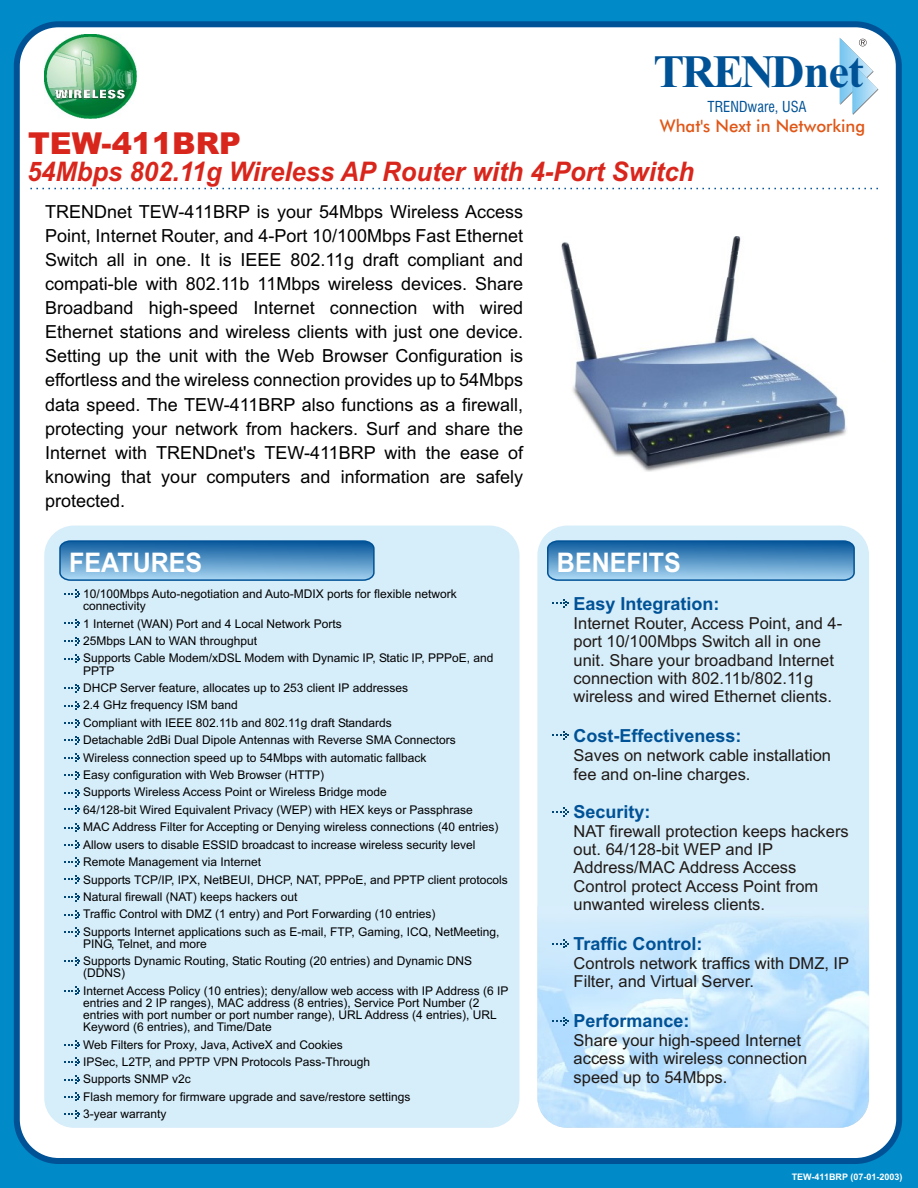
<style>
.page{position:relative;width:918px;height:1188px;background:#008ac7}
.page>*{position:absolute;margin:0;border:0;box-sizing:border-box;transform-origin:0 0}
.t1{font:700 46.35px "Times New Roman";letter-spacing:-.05em;color:#005296}
.t2{font:900 30.3px "Arial";color:#d9261c}
.t3{font:italic 700 27px "Arial";color:#d9261c;scale:.95 1}
.t4{font:700 27px "Arial";color:#fff;scale:.93 1}
.t5{font:18px/24.2px "Arial";color:#000;text-align:justify}
.t6{font:700 18px "Arial";color:#005296}
.t7{font:17.4px "Futura Md BT";color:#e05717}
.t8{font:16.5px/18.5px "Arial";color:#1f1a17}
.t9{font:700 14.7px "Swis 721 Cn BT";color:#005296}
.t10{font:12px/17.4px "Arial";color:#000}
.t11{font:700 9px "Arial";color:#fff}
</style>
<div class="page">
<div style="left:14px;top:21px;width:888px;height:1143px;background:#fff;border:6px solid #005296;border-radius:42px"></div>
<div style="left:537px;top:526px;width:332px;height:602px;background:#d6edfa;border-radius:30px"></div>
<img style="left:537px;top:919px;width:332px;height:209px">
<div style="left:44px;top:526px;width:475px;height:602px;background:#d6edfa;border-radius:30px"></div>
<svg style="left:547px;top:540px;width:308px;height:41px;background:#5392c4"></svg>
<svg style="left:59px;top:540px;width:316px;height:41px;background:#5392c4"></svg>
<svg style="left:30px;top:188px;width:848px;height:1px"></svg>
<svg style="left:64px;top:589px;width:16px;height:9px"></svg>
<svg style="left:553px;top:599px;width:16px;height:9px"></svg>
<svg style="left:64px;top:619px;width:16px;height:9px"></svg>
<svg style="left:64px;top:637px;width:16px;height:9px"></svg>
<svg style="left:64px;top:654px;width:16px;height:9px"></svg>
<svg style="left:64px;top:684px;width:16px;height:9px"></svg>
<svg style="left:64px;top:701px;width:16px;height:9px"></svg>
<svg style="left:64px;top:719px;width:16px;height:9px"></svg>
<svg style="left:64px;top:736px;width:16px;height:9px"></svg>
<svg style="left:64px;top:753px;width:16px;height:9px"></svg>
<svg style="left:64px;top:771px;width:16px;height:9px"></svg>
<svg style="left:64px;top:789px;width:16px;height:9px"></svg>
<svg style="left:64px;top:805px;width:16px;height:9px"></svg>
<svg style="left:64px;top:823px;width:16px;height:9px"></svg>
<svg style="left:64px;top:840px;width:16px;height:9px"></svg>
<svg style="left:64px;top:858px;width:16px;height:8px"></svg>
<svg style="left:64px;top:875px;width:16px;height:9px"></svg>
<svg style="left:64px;top:893px;width:16px;height:9px"></svg>
<svg style="left:64px;top:910px;width:16px;height:9px"></svg>
<svg style="left:64px;top:927px;width:16px;height:9px"></svg>
<svg style="left:64px;top:957px;width:16px;height:9px"></svg>
<svg style="left:64px;top:986px;width:16px;height:9px"></svg>
<svg style="left:64px;top:1040px;width:16px;height:9px"></svg>
<svg style="left:64px;top:1057px;width:16px;height:9px"></svg>
<svg style="left:64px;top:1075px;width:16px;height:9px"></svg>
<svg style="left:64px;top:1092px;width:16px;height:9px"></svg>
<svg style="left:64px;top:1110px;width:16px;height:9px"></svg>
<svg style="left:553px;top:731px;width:16px;height:9px"></svg>
<svg style="left:553px;top:808px;width:16px;height:8px"></svg>
<svg style="left:553px;top:939px;width:16px;height:9px"></svg>
<svg style="left:553px;top:1017px;width:16px;height:9px"></svg>
<img style="left:561px;top:237px;width:286px;height:235px">
<svg style="left:840px;top:38px;width:38px;height:77px"></svg>
<img style="left:44px;top:34px;width:93px;height:85px">
<h1 class="t1" style="left:653px;top:55px;width:212px">TRENDnet</h1>
<p class="t9" style="left:708px;top:100px;width:101px">TRENDware, USA</p>
<h3 class="t7" style="left:660px;top:119px;width:207px">What's Next in Networking</h3>
<h2 class="t2" style="left:28px;top:132px;width:215px">TEW-411BRP</h2>
<h3 class="t3" style="left:27px;top:162px;width:704px">54Mbps 802.11g Wireless AP Router with 4-Port Switch</h3>
<p class="t5" style="left:45px;top:201px;width:480px">TRENDnet TEW-411BRP is your 54Mbps Wireless Access Point, Internet Router, and 4-Port 10/100Mbps Fast Ethernet Switch all in one. It is IEEE 802.11g draft compliant and compati-ble with 802.11b 11Mbps wireless devices. Share Broadband high-speed Internet connection with wired Ethernet stations and wireless clients with just one device.<br>Setting up the unit with the Web Browser Configuration is effortless and the wireless connection provides up to 54Mbps data speed. The TEW-411BRP also functions as a firewall, protecting your network from hackers. Surf and share the Internet with TRENDnet's TEW-411BRP with the ease of knowing that your computers and information are safely protected.</p>
<h3 class="t4" style="left:69px;top:552px;width:145px">FEATURES</h3>
<h3 class="t4" style="left:557px;top:552px;width:135px">BENEFITS</h3>
<p class="t10" style="left:83px;top:589px;width:375px;line-height:12px">10/100Mbps Auto-negotiation and Auto-MDIX ports for flexible network connectivity</p>
<p class="t10" style="left:83px;top:616px;width:412px">1 Internet (WAN) Port and 4 Local Network Ports<br>25Mbps LAN to WAN throughput<br>Supports Cable Modem/xDSL Modem with Dynamic IP, Static IP, PPPoE, and</p>
<p class="t10" style="left:83px;top:663px;width:426px">PPTP<br>DHCP Server feature, allocates up to 253 client IP addresses<br>2.4 GHz frequency ISM band<br>Compliant with IEEE 802.11b and 802.11g draft Standards<br>Detachable 2dBi Dual Dipole Antennas with Reverse SMA Connectors<br>Wireless connection speed up to 54Mbps with automatic fallback<br>Easy configuration with Web Browser (HTTP)<br>Supports Wireless Access Point or Wireless Bridge mode<br>64/128-bit Wired Equivalent Privacy (WEP) with HEX keys or Passphrase<br>MAC Address Filter for Accepting or Denying wireless connections (40 entries)<br>Allow users to disable ESSID broadcast to increase wireless security level Remote Management via Internet<br>Supports TCP/IP, IPX, NetBEUI, DHCP, NAT, PPPoE, and PPTP client protocols Natural firewall (NAT) keeps hackers out<br>Traffic Control with DMZ (1 entry) and Port Forwarding (10 entries)<br>Supports Internet applications such as E-mail, FTP, Gaming, ICQ, NetMeeting,</p>
<p class="t10" style="left:83px;top:936px;width:391px">PING, Telnet, and more<br>Supports Dynamic Routing, Static Routing (20 entries) and Dynamic DNS</p>
<p class="t10" style="left:83px;top:966px;width:427px">(DDNS)<br>Internet Access Policy (10 entries); deny/allow web access with IP Address (6 IP</p>
<p class="t10" style="left:83px;top:998px;width:415px;line-height:12px">entries and 2 IP ranges), MAC address (8 entries), Service Port Number (2 entries with port number or port number range), URL Address (4 entries), URL<br>Keyword (6 entries), and Time/Date</p>
<p class="t10" style="left:83px;top:1037px;width:329px">Web Filters for Proxy, Java, ActiveX and Cookies<br>IPSec, L2TP, and PPTP VPN Protocols Pass-Through Supports SNMP v2c<br>Flash memory for firmware upgrade and save/restore settings 3-year warranty</p>
<h3 class="t6" style="left:574px;top:597px;width:147px">Easy Integration:</h3>
<h3 class="t8" style="left:574px;top:615px;width:270px">Internet Router, Access Point, and 4- port 10/100Mbps Switch all in one unit. Share your broadband Internet connection with 802.11b/802.11g wireless and wired Ethernet clients.</h3>
<h3 class="t6" style="left:574px;top:729px;width:169px">Cost-Effectiveness:</h3>
<h3 class="t8" style="left:574px;top:748px;width:259px">Saves on network cable installation fee and on-line charges.</h3>
<h3 class="t6" style="left:574px;top:805px;width:79px">Security:</h3>
<h3 class="t8" style="left:574px;top:823px;width:277px">NAT firewall protection keeps hackers out. 64/128-bit WEP and IP<br>Address/MAC Address Access<br>Control protect Access Point from unwanted wireless clients.</h3>
<h3 class="t6" style="left:574px;top:937px;width:130px">Traffic Control:</h3>
<h3 class="t8" style="left:574px;top:955px;width:277px">Controls network traffics with DMZ, IP<br>Filter, and Virtual Server.</h3>
<h3 class="t6" style="left:574px;top:1014px;width:117px">Performance:</h3>
<h3 class="t8" style="left:574px;top:1032px;width:235px">Share your high-speed Internet access with wireless connection speed up to 54Mbps.</h3>
<p class="t11" style="left:792px;top:1173px;width:112px">TEW-411BRP (07-01-2003)</p>
</div>
